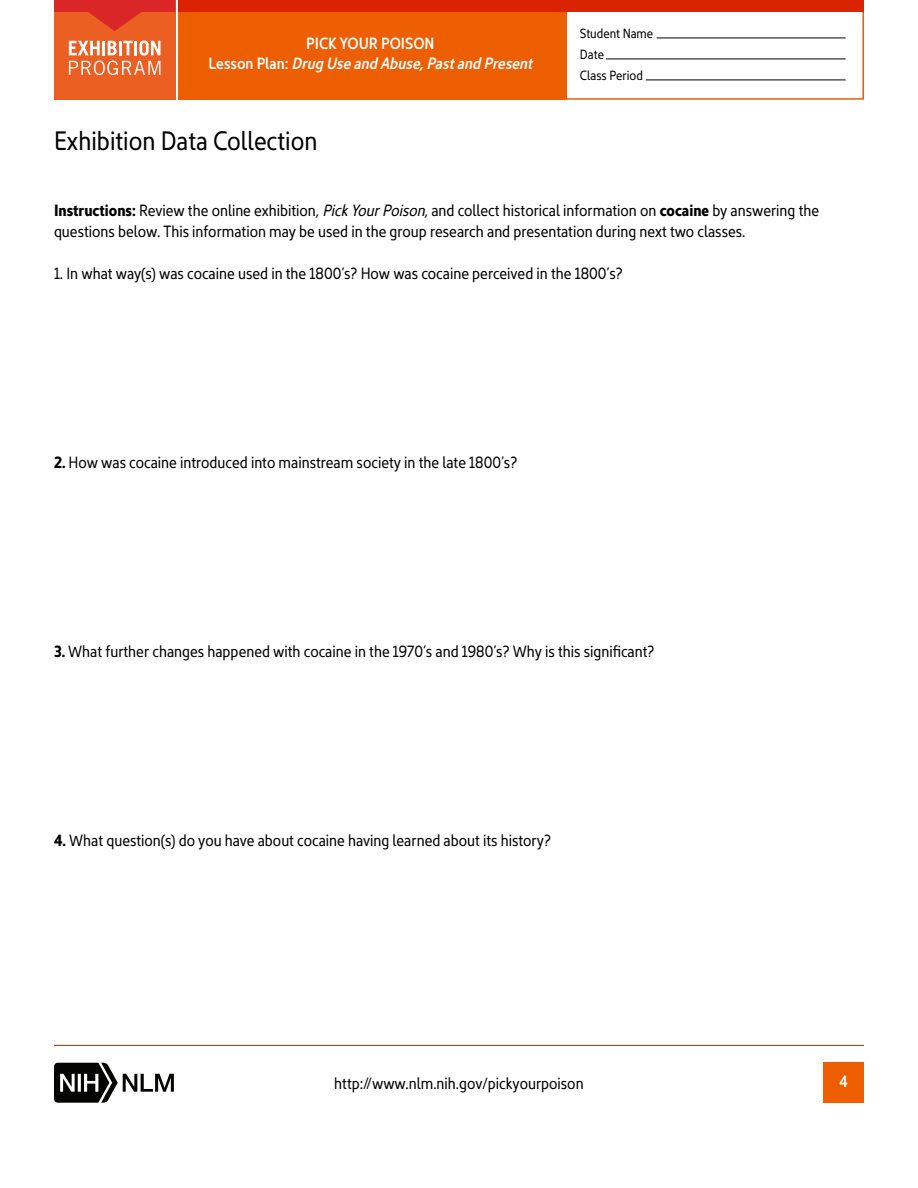
<style>
.page{position:relative;width:918px;height:1188px;background:#fff}
.page>*{position:absolute;margin:0;border:0;box-sizing:border-box;transform-origin:0 0}
.t1{font:27px "Kyrial Sans Pro Regular Cond";color:#000}
.t2{font:16.5px/21px "Kyrial Sans Pro Regular Cond";color:#000}
.t3{font:16.5px "Kyrial Sans Pro Semi Bold Cond Itali";color:#fff}
.t4{font:16.5px "Kyrial Sans Pro Semi Bold Cond";color:#fff}
.t5{font:13.5px/21px "Kyrial Sans Pro Regular Cond";color:#000}
.s1{font-family:"Kyrial Sans Pro Semi Bold Cond"}
.s2{font-family:"Kyrial Sans Pro Bold Cond"}
.s3{font-style:italic}
</style>
<div class="page">
<div style="left:824px;top:1063px;width:40px;height:40px;background:#ec5e00"></div>
<hr style="left:54px;top:1045px;width:810px;height:1px;background:#da2300">
<div style="left:178px;top:6px;width:388px;height:94px;background:#ec5e00"></div>
<div style="left:476px;top:6px;width:388px;height:94px;border:2px solid #ec5e00"></div>
<div style="left:178px;top:0;width:686px;height:12px;background:#da2300"></div>
<div style="left:54px;top:0;width:121px;height:100px;background:#ec5f23"></div>
<svg style="left:69px;top:41px;width:92px;height:34px"></svg>
<svg style="left:54px;top:0;width:121px;height:31px"></svg>
<hr style="left:657px;top:38px;width:189px;height:1px;background:#000">
<hr style="left:606px;top:59px;width:240px;height:1px;background:#000">
<hr style="left:646px;top:80px;width:200px;height:1px;background:#000">
<svg style="left:54px;top:1063px;width:120px;height:40px"></svg>
<p class="t4" style="left:306px;top:32px;width:130px">PICK YOUR POISON</p>
<p class="t3" style="left:209px;top:52px;width:325px"><span class="s1">Lesson Plan:</span> Drug Use and Abuse, Past and Present</p>
<h2 class="t1" style="left:54px;top:122px;width:265px">Exhibition Data Collection</h2>
<p class="t5" style="left:580px;top:22px;width:75px">Student Name<br>Date<br>Class Period</p>
<p class="t2" style="left:54px;top:199px;width:767px"><span class="s2">Instructions:</span> Review the online exhibition, <span class="s3">Pick Your Poison</span>, and collect historical information on <span class="s2">cocaine</span> by answering the questions below. This information may be used in the group research and presentation during next two classes.</p>
<p class="t2" style="left:54px;top:262px;width:570px">1. In what way(s) was cocaine used in the 1800’s? How was cocaine perceived in the 1800’s?</p>
<p class="t2" style="left:54px;top:451px;width:465px"><span class="s2">2.</span> How was cocaine introduced into mainstream society in the late 1800’s?</p>
<p class="t2" style="left:54px;top:640px;width:602px"><span class="s2">3.</span> What further changes happened with cocaine in the 1970’s and 1980’s? Why is this significant?</p>
<p class="t2" style="left:54px;top:829px;width:498px"><span class="s2">4.</span> What question(s) do you have about cocaine having learned about its history?</p>
<p class="t2" style="left:334px;top:1072px;width:251px">http://www.nlm.nih.gov/pickyourpoison</p>
<p class="t4" style="left:840px;top:1070px;width:10px">4</p>
</div>
